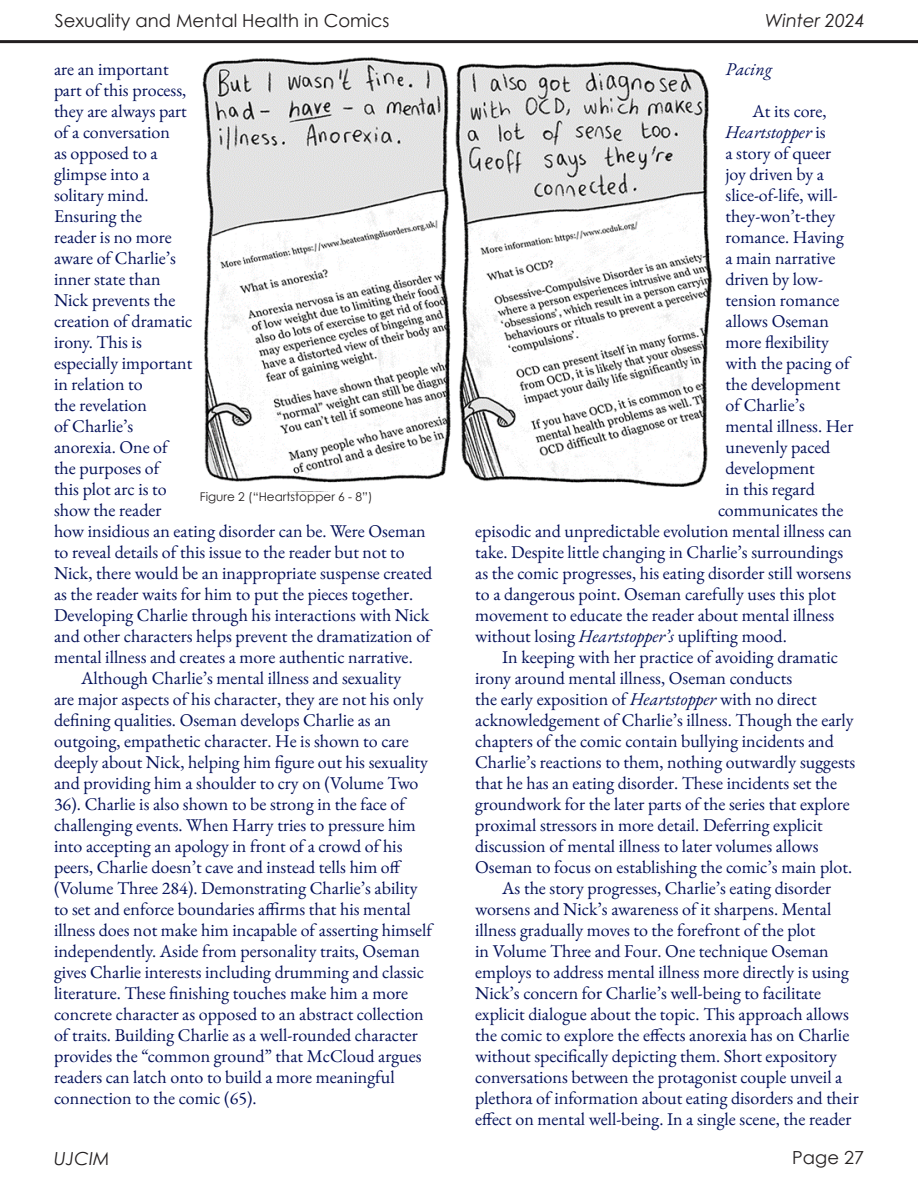
<style>
.page{position:relative;width:918px;height:1188px;background:#fff}
.page>*{position:absolute;margin:0;border:0;box-sizing:border-box;transform-origin:0 0}
.Paragraph{font:18px/21px "EB Garamond";color:#031059}
.t1{font:18px "Century Gothic";color:#231f20}
.Paragraph-2{font:italic 18px "EB Garamond";color:#031059}
.t2{font:italic 18px "Century Gothic";color:#231f20}
.t3{font:12px "Century Gothic";color:#231f20}
.s1{font-style:normal}
.s2{font-style:italic}
</style>
<div class="page">
<hr style="left:0;top:40px;width:918px;height:3px;background:#231f20">
<img style="left:202px;top:57px;width:511px;height:435px">
<p class="t1" style="left:55px;top:8px;width:336px">Sexuality and Mental Health in Comics</p>
<p class="t2" style="left:765px;top:8px;width:101px">Winter 2024</p>
<p class="Paragraph" style="left:54px;top:59px;width:380px">are an important<br>part of this process,<br>they are always part<br>of a conversation<br>as opposed to a<br>glimpse into a<br>solitary mind.<br>Ensuring the<br>reader is no more<br>aware of Charlie’s<br>inner state than<br>Nick prevents the<br>creation of dramatic<br>irony. This is<br>especially important<br>in relation to<br>the revelation<br>of Charlie’s<br>anorexia. One of<br>the purposes of<br>this plot arc is to<br>show the reader<br>how insidious an eating disorder can be. Were Oseman to reveal details of this issue to the reader but not to<br>Nick, there would be an inappropriate suspense created as the reader waits for him to put the pieces together.<br>Developing Charlie through his interactions with Nick and other characters helps prevent the dramatization of mental illness and creates a more authentic narrative.</p>
<p class="Paragraph" style="left:54px;top:668px;width:380px;text-indent:27px">Although Charlie’s mental illness and sexuality<br>are major aspects of his character, they are not his only defining qualities. Oseman develops Charlie as an outgoing, empathetic character. He is shown to care deeply about Nick, helping him figure out his sexuality and providing him a shoulder to cry on (Volume Two 36). Charlie is also shown to be strong in the face of challenging events. When Harry tries to pressure him into accepting an apology in front of a crowd of his peers, Charlie doesn’t cave and instead tells him off (Volume Three 284). Demonstrating Charlie’s ability to set and enforce boundaries affirms that his mental illness does not make him incapable of asserting himself independently. Aside from personality traits, Oseman gives Charlie interests including drumming and classic literature. These finishing touches make him a more concrete character as opposed to an abstract collection of traits. Building Charlie as a well-rounded character provides the “common ground” that McCloud argues readers can latch onto to build a more meaningful connection to the comic (65).</p>
<p class="Paragraph-2" style="left:726px;top:57px;width:48px">Pacing</p>
<p class="Paragraph" style="left:753px;top:101px;width:76px">At its core,</p>
<p class="Paragraph-2" style="left:726px;top:120px;width:102px">Heartstopper <span class="s1">is</span></p>
<p class="Paragraph" style="left:726px;top:143px;width:107px">a story of queer</p>
<p class="Paragraph" style="left:726px;top:164px;width:100px">joy driven by a</p>
<p class="Paragraph" style="left:726px;top:185px;width:114px">slice-of-life, will-</p>
<p class="Paragraph" style="left:726px;top:206px;width:111px">they-won’t-they</p>
<p class="Paragraph" style="left:726px;top:227px;width:120px">romance. Having</p>
<p class="Paragraph" style="left:726px;top:248px;width:111px">a main narrative</p>
<p class="Paragraph" style="left:726px;top:269px;width:99px">driven by low-</p>
<p class="Paragraph" style="left:726px;top:290px;width:116px">tension romance</p>
<p class="Paragraph" style="left:726px;top:311px;width:105px">allows Oseman</p>
<p class="Paragraph" style="left:726px;top:332px;width:105px">more flexibility</p>
<p class="Paragraph" style="left:726px;top:353px;width:126px">with the pacing of</p>
<p class="Paragraph" style="left:726px;top:374px;width:116px">the development</p>
<p class="Paragraph" style="left:726px;top:395px;width:81px">of Charlie’s</p>
<p class="Paragraph" style="left:726px;top:416px;width:129px">mental illness. Her</p>
<p class="Paragraph" style="left:726px;top:437px;width:106px">unevenly paced</p>
<p class="Paragraph" style="left:726px;top:458px;width:91px">development</p>
<p class="Paragraph" style="left:726px;top:479px;width:91px">in this regard</p>
<p class="Paragraph" style="left:718px;top:500px;width:127px">communicates the</p>
<p class="Paragraph" style="left:475px;top:521px;width:378px">episodic and unpredictable evolution mental illness can</p>
<p class="Paragraph" style="left:475px;top:542px;width:370px">take. Despite little changing in Charlie’s surroundings</p>
<p class="Paragraph" style="left:475px;top:563px;width:378px">as the comic progresses, his eating disorder still worsens</p>
<p class="Paragraph" style="left:475px;top:584px;width:362px">to a dangerous point. Oseman carefully uses this plot</p>
<p class="Paragraph" style="left:475px;top:605px;width:361px">movement to educate the reader about mental illness</p>
<p class="Paragraph" style="left:475px;top:626px;width:313px">without losing <span class="s2">Heartstopper’s</span> uplifting mood.</p>
<p class="Paragraph" style="left:475px;top:647px;width:382px;text-indent:27px">In keeping with her practice of avoiding dramatic irony around mental illness, Oseman conducts<br>the early exposition of <span class="s2">Heartstopper</span> with no direct acknowledgement of Charlie’s illness. Though the early chapters of the comic contain bullying incidents and Charlie’s reactions to them, nothing outwardly suggests that he has an eating disorder. These incidents set the groundwork for the later parts of the series that explore proximal stressors in more detail. Deferring explicit discussion of mental illness to later volumes allows Oseman to focus on establishing the comic’s main plot.</p>
<p class="Paragraph" style="left:475px;top:878px;width:385px;text-indent:27px">As the story progresses, Charlie’s eating disorder worsens and Nick’s awareness of it sharpens. Mental illness gradually moves to the forefront of the plot<br>in Volume Three and Four. One technique Oseman employs to address mental illness more directly is using Nick’s concern for Charlie’s well-being to facilitate explicit dialogue about the topic. This approach allows the comic to explore the effects anorexia has on Charlie without specifically depicting them. Short expository conversations between the protagonist couple unveil a plethora of information about eating disorders and their effect on mental well-being. In a single scene, the reader</p>
<p class="t3" style="left:200px;top:489px;width:174px">Figure 2 (“Heartstopper 6 - 8”)</p>
<p class="t2" style="left:54px;top:1146px;width:57px">UJCIM</p>
<p class="t1" style="left:792px;top:1145px;width:73px">Page 27</p>
</div>
